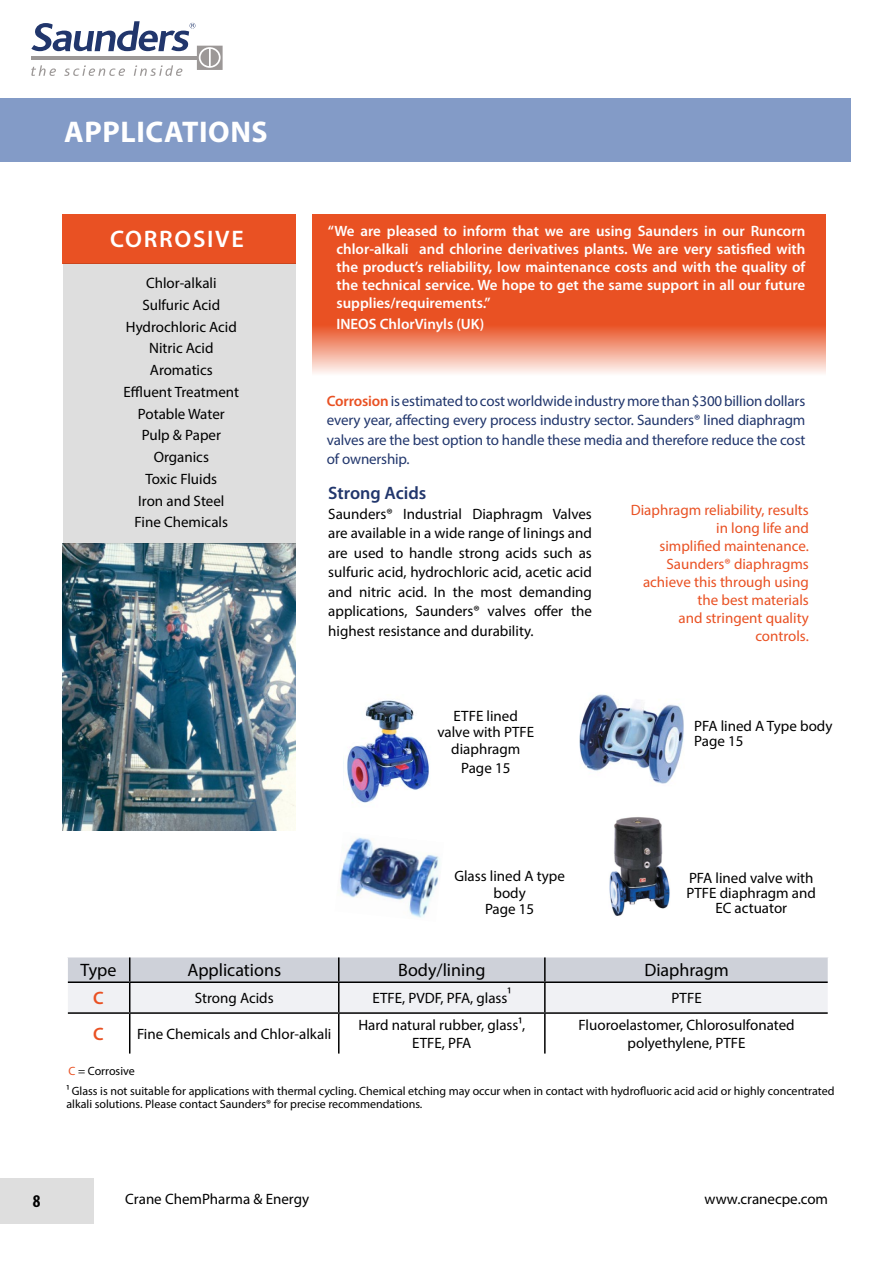
<style>
.page{position:relative;width:893px;height:1263px;background:#fff}
.page>*{position:absolute;margin:0;border:0;box-sizing:border-box;transform-origin:0 0}
.t1{font:700 30px "Myriad Pro";letter-spacing:.02em;color:#fff}
.t2{font:600 24px "Myriad Pro";letter-spacing:.07em;color:#fff}
.t3{font:18px "Myriad Pro";color:#000}
.t4{font:600 18px "Myriad Pro";color:#21366c}
.t5{font:600 18px "Myriad Pro";color:#e95123}
.t6{font:700 condensed 18px "Myriad Pro";color:#000}
.t7{font:15px/21.8px "Myriad Pro";color:#000;text-align:center}
.t8{font:600 15px/18px "Myriad Pro";color:#fff;text-align:justify}
.t9{font:15px/19.5px "Myriad Pro";letter-spacing:-.01em;color:#21366c;text-align:justify}
.t10{font:15px/18px "Myriad Pro";color:#e95123;text-align:right}
.t11{font:12px/13.5px "Myriad Pro";color:#000}
.s1{font-weight:600;color:#e95123}
.s2{color:#e95123}
</style>
<div class="page">
<svg style="left:31px;top:21px;width:192px;height:55px"></svg>
<div style="left:0;top:98px;width:850px;height:64px;background:#839bc7"></div>
<div style="left:0;top:1178px;width:94px;height:45px;background:#dedede"></div>
<img style="left:579px;top:694px;width:105px;height:90px">
<img style="left:340px;top:837px;width:100px;height:81px">
<img style="left:609px;top:817px;width:61px;height:99px">
<svg style="left:312px;top:214px;width:513px;height:160px;background:#ec6a43"></svg>
<img style="left:63px;top:544px;width:233px;height:287px">
<img style="left:345px;top:700px;width:84px;height:103px">
<div style="left:63px;top:263px;width:233px;height:281px;background:#dedede"></div>
<div style="left:62px;top:214px;width:234px;height:49px;background:#e95123"></div>
<hr style="left:68px;top:1012px;width:62px;height:2px;background:#000">
<hr style="left:130px;top:1012px;width:209px;height:2px;background:#000">
<hr style="left:129px;top:1014px;width:1px;height:39px;background:#000">
<hr style="left:339px;top:1012px;width:206px;height:2px;background:#000">
<hr style="left:338px;top:1014px;width:2px;height:39px;background:#000">
<hr style="left:545px;top:1012px;width:283px;height:2px;background:#000">
<hr style="left:544px;top:1014px;width:2px;height:39px;background:#000">
<svg style="left:67px;top:957px;width:761px;height:56px"></svg>
<hr style="left:338px;top:957px;width:2px;height:24px;background:#000">
<hr style="left:544px;top:957px;width:2px;height:24px;background:#000">
<hr style="left:68px;top:981px;width:62px;height:2px;background:#000">
<hr style="left:130px;top:981px;width:209px;height:2px;background:#000">
<hr style="left:339px;top:981px;width:206px;height:2px;background:#000">
<hr style="left:545px;top:981px;width:283px;height:2px;background:#000">
<h1 class="t1" style="left:64px;top:115px;width:205px">APPLICATIONS</h1>
<h2 class="t2" style="left:110px;top:226px;width:135px">CORROSIVE</h2>
<p class="t7" style="left:124px;top:272px;width:117px">Chlor-alkali<br>Sulfuric Acid<br>Hydrochloric Acid<br>Nitric Acid<br>Aromatics<br>Effluent Treatment<br>Potable Water<br>Pulp &amp; Paper<br>Organics<br>Toxic Fluids<br>Iron and Steel<br>Fine Chemicals</p>
<p class="t8" style="left:336px;top:222px;width:470px;text-indent:-9px">“We are pleased to inform that we are using Saunders in our Runcorn chlor-alkali and chlorine derivatives plants. We are very satisfied with the product’s reliability, low maintenance costs and with the quality of the technical service. We hope to get the same support in all our future supplies/requirements.”</p>
<p class="t8" style="left:336px;top:315px;width:149px">INEOS ChlorVinyls (UK)</p>
<p class="t9" style="left:327px;top:391px;width:480px"><span class="s1">Corrosion</span> is estimated to cost worldwide industry more than $300 billion dollars every year, affecting every process industry sector. Saunders® lined diaphragm valves are the best option to handle these media and therefore reduce the cost of ownership.</p>
<p class="t4" style="left:328px;top:483px;width:100px">Strong Acids</p>
<p class="t7" style="left:328px;top:504px;width:265px;line-height:19.5px;text-align:justify">Saunders® Industrial Diaphragm Valves are available in a wide range of linings and are used to handle strong acids such as sulfuric acid, hydrochloric acid, acetic acid and nitric acid. In the most demanding applications, Saunders® valves offer the highest resistance and durability.</p>
<p class="t10" style="left:631px;top:501px;width:180px">Diaphragm reliability, results in long life and<br>simplified maintenance.<br>Saunders® diaphragms achieve this through using the best materials<br>and stringent quality controls.</p>
<p class="t7" style="left:437px;top:707px;width:98px;line-height:16.5px">ETFE lined valve with PTFE diaphragm</p>
<p class="t7" style="left:461px;top:757px;width:51px">Page 15</p>
<p class="t7" style="left:694px;top:718px;width:140px;line-height:15px;text-align:left">PFA lined A Type body<br>Page 15</p>
<p class="t7" style="left:454px;top:868px;width:112px;line-height:16.5px">Glass lined A type body<br>Page 15</p>
<p class="t7" style="left:686px;top:870px;width:131px;line-height:15px">PFA lined valve with<br>PTFE diaphragm and<br>EC actuator</p>
<p class="t3" style="left:80px;top:959px;width:37px">Type</p>
<p class="t3" style="left:187px;top:959px;width:95px">Applications</p>
<p class="t3" style="left:398px;top:959px;width:89px">Body/lining</p>
<p class="t3" style="left:644px;top:959px;width:86px">Diaphragm</p>
<p class="t5" style="left:93px;top:988px;width:12px">C</p>
<p class="t7" style="left:195px;top:987px;width:80px">Strong Acids</p>
<p class="t7" style="left:372px;top:987px;width:140px">ETFE, PVDF, PFA, glass1</p>
<p class="t7" style="left:672px;top:987px;width:32px">PTFE</p>
<p class="t5" style="left:93px;top:1024px;width:12px">C</p>
<p class="t7" style="left:137px;top:1023px;width:196px">Fine Chemicals and Chlor-alkali</p>
<p class="t7" style="left:358px;top:1016px;width:168px;line-height:18px">Hard natural rubber, glass1,<br>ETFE, PFA</p>
<p class="t7" style="left:579px;top:1016px;width:218px;line-height:18px">Fluoroelastomer, Chlorosulfonated polyethylene, PTFE</p>
<p class="t11" style="left:66px;top:1083px;width:770px">1 Glass is not suitable for applications with thermal cycling. Chemical etching may occur when in contact with hydrofluoric acid acid or highly concentrated alkali solutions. Please contact Saunders® for precise recommendations.</p>
<p class="t11" style="left:69px;top:1064px;width:68px"><span class="s2">C</span> = Corrosive</p>
<p class="t6" style="left:33px;top:1191px;width:9px">8</p>
<p class="t7" style="left:125px;top:1188px;width:185px">Crane ChemPharma &amp; Energy</p>
<p class="t7" style="left:704px;top:1188px;width:125px">www.cranecpe.com</p>
</div>
